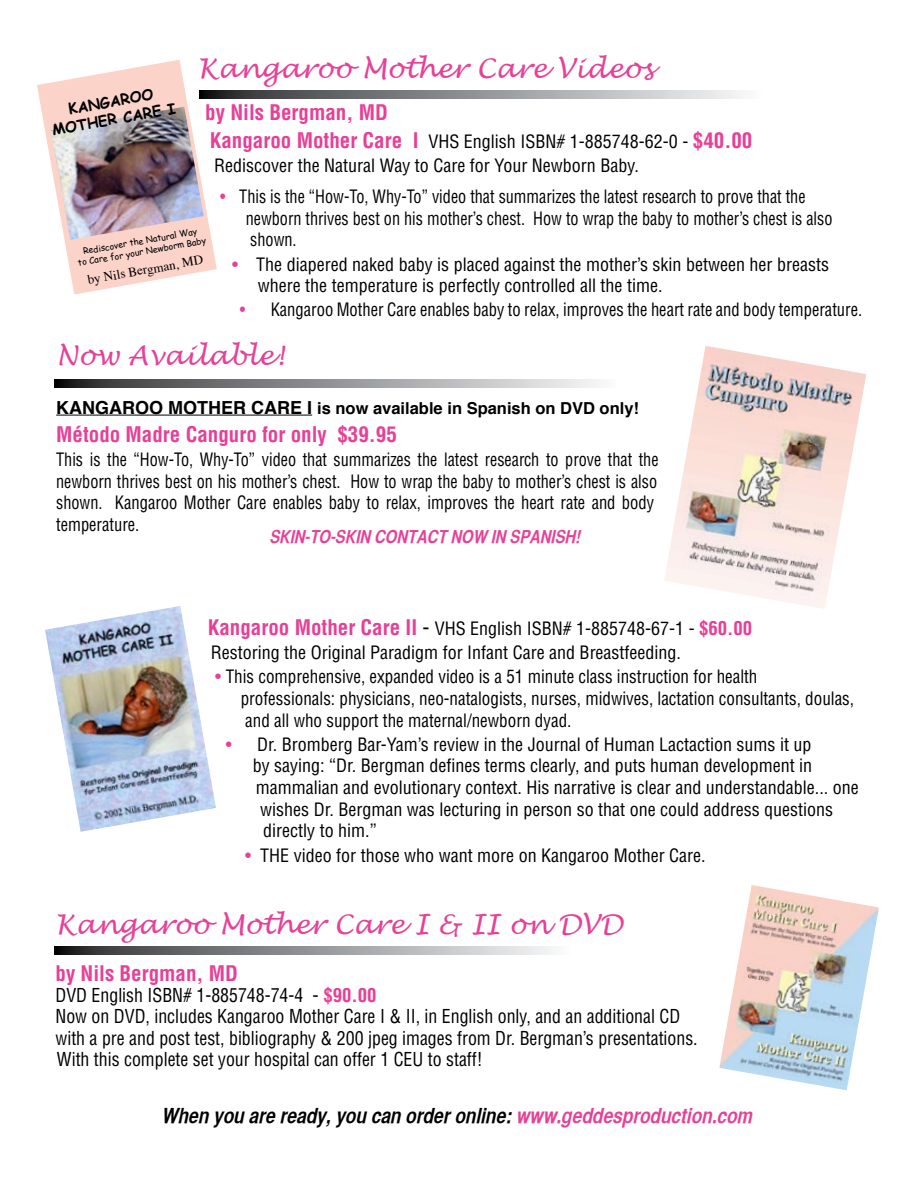
<style>
.page{position:relative;width:918px;height:1188px;background:#fff}
.page>*{position:absolute;margin:0;border:0;box-sizing:border-box;transform-origin:0 0}
.t1{font:italic 27px "Lucida Handwriting";color:#e64097}
.t2{font:700 condensed 21px "Helvetica";color:#e64097}
.t3{font:italic 21px "Helvetica CY Bold";color:#000}
.t4{font:condensed 18.75px/21.3px "Helvetica";color:#000;scale:.95 1}
.t5{font:condensed 18px/24.3px "Helvetica";color:#000}
.t6{font:condensed 18px/21.6px "Helvetica";color:#000;scale:.9 1}
.t7{font:condensed 18px/21.6px "Helvetica";color:#000;scale:.95 1}
.t8{font:condensed 18px "Helvetica";color:#000;scale:.92 1}
.t9{font:italic 18px "Helvetica CY Bold";color:#e64097}
.t10{font:700 16.5px "Helvetica";color:#000}
.t11{font:700 14.85px/17.9px "Comic Sans MS";color:#000;text-align:center}
.t12{font:13.05px "Times";color:#000}
.t13{font:8.7px/10.5px "Comic Sans MS";color:#000;text-align:center}
.s1{font-weight:700;font-size:21px;color:#e64097}
.s2{color:#e64097}
.s3{font-size:18px}
.s4{font-size:21px}
.s5{font-weight:700;font-size:18.75px;color:#e64097}
.s6{font-weight:700;color:#e64097}
</style>
<div class="page">
<svg style="left:54px;top:946px;width:499px;height:9px;background:#8e8f91"></svg>
<svg style="left:37px;top:60px;width:180px;height:234px"></svg>
<img style="left:51px;top:107px;width:153px;height:133px">
<img style="left:45px;top:606px;width:171px;height:226px">
<img style="left:719px;top:885px;width:160px;height:205px">
<svg style="left:200px;top:90px;width:543px;height:8px;background:#8e8f92"></svg>
<hr style="left:56px;top:415px;width:256px;height:1px;background:#000">
<svg style="left:55px;top:379px;width:544px;height:8px;background:#8e8f91"></svg>
<img style="left:664px;top:346px;width:202px;height:263px">
<p class="t11" style="left:48px;top:103px;width:127px;rotate:-10deg">KANGAROO<br>MOTHER CARE I</p>
<h1 class="t1" style="left:198px;top:52px;width:457px">Kangaroo Mother Care Videos</h1>
<p class="t2" style="left:205px;top:99px;width:184px">by Nils Bergman, MD</p>
<p class="t5" style="left:210px;top:129px;width:544px"><span class="s1">Kangaroo Mother Care I</span> VHS English ISBN# 1-885748-62-0 - <span class="s1">$40.00<br></span>Rediscover the Natural Way to Care for Your Newborn Baby.</p>
<p class="t13" style="left:75px;top:247px;width:131px;rotate:-10deg">Rediscover the Natural Way<br>to Care for your Newborm Baby</p>
<p class="t12" style="left:85px;top:268px;width:119px;rotate:-10deg">by Nils Bergman, MD</p>
<p class="t6" style="left:246px;top:185px;width:653px;text-indent:-25px"><span class="s2">•</span> This is the “How-To, Why-To” video that summarizes the latest research to prove that the newborn thrives best on his mother’s chest. How to wrap the baby to mother’s chest is also shown.</p>
<p class="t5" style="left:258px;top:253px;width:573px;line-height:21.6px;text-indent:-26px"><span class="s2">•</span> The diapered naked baby is placed against the mother’s skin between her breasts where the temperature is perfectly controlled all the time.</p>
<p class="t8" style="left:240px;top:299px;width:678px"><span class="s2">•</span> Kangaroo Mother Care enables baby to relax, improves the heart rate and body temperature.</p>
<h1 class="t1" style="left:56px;top:339px;width:230px">Now Available!</h1>
<p class="t10" style="left:56px;top:393px;width:584px"><span class="s3">KANGAROO MOTHER CARE I</span> is now available in Spanish on DVD only!</p>
<p class="t2" style="left:56px;top:421px;width:342px">Método Madre Canguro for only $39.95</p>
<p class="t6" style="left:56px;top:448px;width:671px">This is the “How-To, Why-To” video that summarizes the latest research to prove that the newborn thrives best on his mother’s chest. How to wrap the baby to mother’s chest is also shown. Kangaroo Mother Care enables baby to relax, improves the heart rate and body temperature.</p>
<p class="t9" style="left:271px;top:525px;width:312px">SKIN-TO-SKIN CONTACT NOW IN SPANISH!</p>
<p class="t5" style="left:208px;top:616px;width:546px"><span class="s1">Kangaroo Mother Care II</span> <span class="s4">-</span> VHS English ISBN# 1-885748-67-1 - <span class="s5">$60.00<br></span>Restoring the Original Paradigm for Infant Care and Breastfeeding.</p>
<p class="t7" style="left:241px;top:666px;width:647px;text-indent:-25px"><span class="s2">•</span> This comprehensive, expanded video is a 51 minute class instruction for health professionals: physicians, neo-natalogists, nurses, midwives, lactation consultants, doulas, and all who support the maternal/newborn dyad.</p>
<p class="t5" style="left:226px;top:732px;width:587px"><span class="s2">•</span> Dr. Bromberg Bar-Yam’s review in the Journal of Human Lactaction sums it up</p>
<p class="t5" style="left:253px;top:753px;width:561px">by saying: “Dr. Bergman defines terms clearly, and puts human development in</p>
<p class="t5" style="left:256px;top:775px;width:605px">mammalian and evolutionary context. His narrative is clear and understandable... one</p>
<p class="t5" style="left:260px;top:797px;width:574px">wishes Dr. Bergman was lecturing in person so that one could address questions</p>
<p class="t5" style="left:263px;top:818px;width:115px">directly to him.”</p>
<p class="t5" style="left:245px;top:843px;width:462px"><span class="s2">•</span> THE video for those who want more on Kangaroo Mother Care.</p>
<h1 class="t1" style="left:56px;top:908px;width:569px">Kangaroo Mother Care I &amp; II on DVD</h1>
<p class="t2" style="left:56px;top:960px;width:184px">by Nils Bergman, MD</p>
<p class="t4" style="left:56px;top:984px;width:678px">DVD English ISBN# 1-885748-74-4 - <span class="s6">$90.00<br></span>Now on DVD, includes Kangaroo Mother Care I &amp; II, in English only, and an additional CD with a pre and post test, bibliography &amp; 200 jpeg images from Dr. Bergman’s presentations.<br>With this complete set your hospital can offer 1 CEU to staff!</p>
<p class="t3" style="left:163px;top:1102px;width:592px">When you are ready, you can order online: <span class="s2">www.geddesproduction.com</span></p>
</div>
